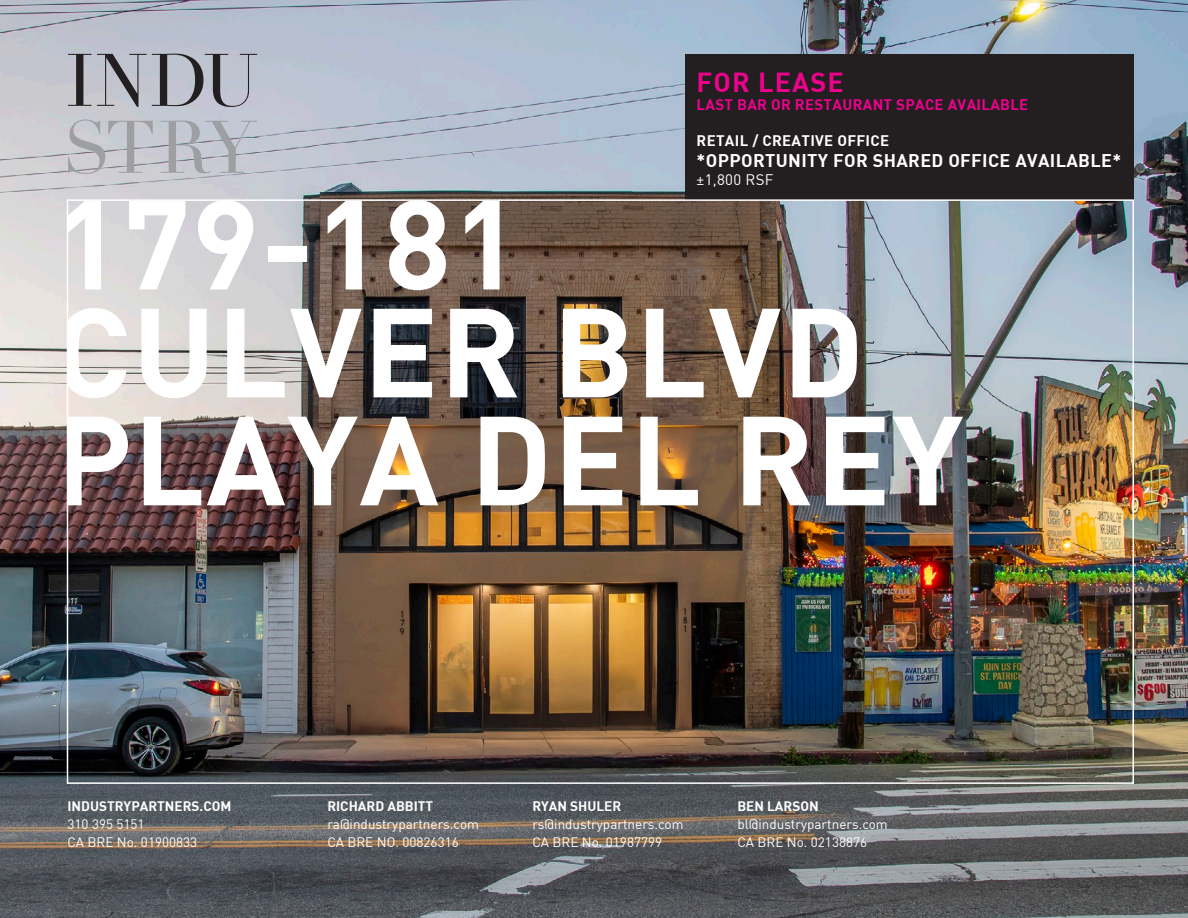
<style>
.page{position:relative;width:1188px;height:918px;background:#fff}
.page>*{position:absolute;margin:0;border:0;box-sizing:border-box;transform-origin:0 0}
.t1{font:124.5px/108px "DIN Bold";letter-spacing:.01em;color:#fff}
.IND_COVER_NOTE_HEAD_BLK{font:27px "DIN Bold";letter-spacing:.04em;color:#ed028c}
.IND_COVER_NOTE_HEAD_BLK-2{font:18px "DIN Bold";letter-spacing:.02em;color:#fff}
.IND_COVER_NOTE_HEAD_BLK-3{font:15px "DIN Bold";letter-spacing:.02em;color:#ed028c}
.IND_COVER_NOTE_HEAD_BLK-4{font:15px "DIN Bold";letter-spacing:.02em;color:#fff}
.IND_COVER_NOTE_HEAD_BLK-5{font:15px "DIN";letter-spacing:.02em;color:#fff}
.IND_COVER_EMAIL-PHONE-BRE{font:13.5px "DIN";color:#fff}
.IND_COVER_NAME{font:13.5px "DIN Bold";color:#fff}
</style>
<div class="page">
<img style="left:0;top:0;width:1188px;height:918px">
<div style="left:686px;top:54px;width:448px;height:145px;background:#231f20"></div>
<svg style="left:68px;top:54px;width:189px;height:53px;background:#9d9fa8"></svg>
<svg style="left:68px;top:119px;width:85px;height:55px;background:#bebfc5"></svg>
<svg style="left:161px;top:121px;width:96px;height:52px;background:#b9bcc4"></svg>
<p class="IND_COVER_NOTE_HEAD_BLK" style="left:697px;top:64px;width:149px">FOR LEASE</p>
<p class="IND_COVER_NOTE_HEAD_BLK-3" style="left:697px;top:94px;width:333px">LAST BAR OR RESTAURANT SPACE AVAILABLE</p>
<p class="IND_COVER_NOTE_HEAD_BLK-4" style="left:697px;top:130px;width:194px">RETAIL / CREATIVE OFFICE</p>
<p class="IND_COVER_NOTE_HEAD_BLK-2" style="left:697px;top:148px;width:426px">*OPPORTUNITY FOR SHARED OFFICE AVAILABLE*</p>
<p class="IND_COVER_NOTE_HEAD_BLK-5" style="left:697px;top:170px;width:78px">±1,800 RSF</p>
<p class="t1" style="left:54px;top:185px;width:911px">179-181<br>CULVER BLVD<br>PLAYA DEL REY</p>
<p class="IND_COVER_NAME" style="left:68px;top:797px;width:165px">INDUSTRYPARTNERS.COM</p>
<p class="IND_COVER_EMAIL-PHONE-BRE" style="left:68px;top:816px;width:79px">310 395 5151</p>
<p class="IND_COVER_EMAIL-PHONE-BRE" style="left:68px;top:834px;width:131px">CA BRE No. 01900833</p>
<p class="IND_COVER_NAME" style="left:327px;top:797px;width:107px">RICHARD ABBITT</p>
<p class="IND_COVER_EMAIL-PHONE-BRE" style="left:327px;top:816px;width:153px">ra@industrypartners.com</p>
<p class="IND_COVER_EMAIL-PHONE-BRE" style="left:327px;top:834px;width:133px">CA BRE NO. 00826316</p>
<p class="IND_COVER_NAME" style="left:532px;top:797px;width:90px">RYAN SHULER</p>
<p class="IND_COVER_EMAIL-PHONE-BRE" style="left:532px;top:816px;width:153px">rs@industrypartners.com</p>
<p class="IND_COVER_EMAIL-PHONE-BRE" style="left:532px;top:834px;width:131px">CA BRE No. 01987799</p>
<p class="IND_COVER_NAME" style="left:737px;top:797px;width:83px">BEN LARSON</p>
<p class="IND_COVER_EMAIL-PHONE-BRE" style="left:737px;top:816px;width:152px">bl@industrypartners.com</p>
<p class="IND_COVER_EMAIL-PHONE-BRE" style="left:737px;top:834px;width:131px">CA BRE No. 02138876</p>
</div>
